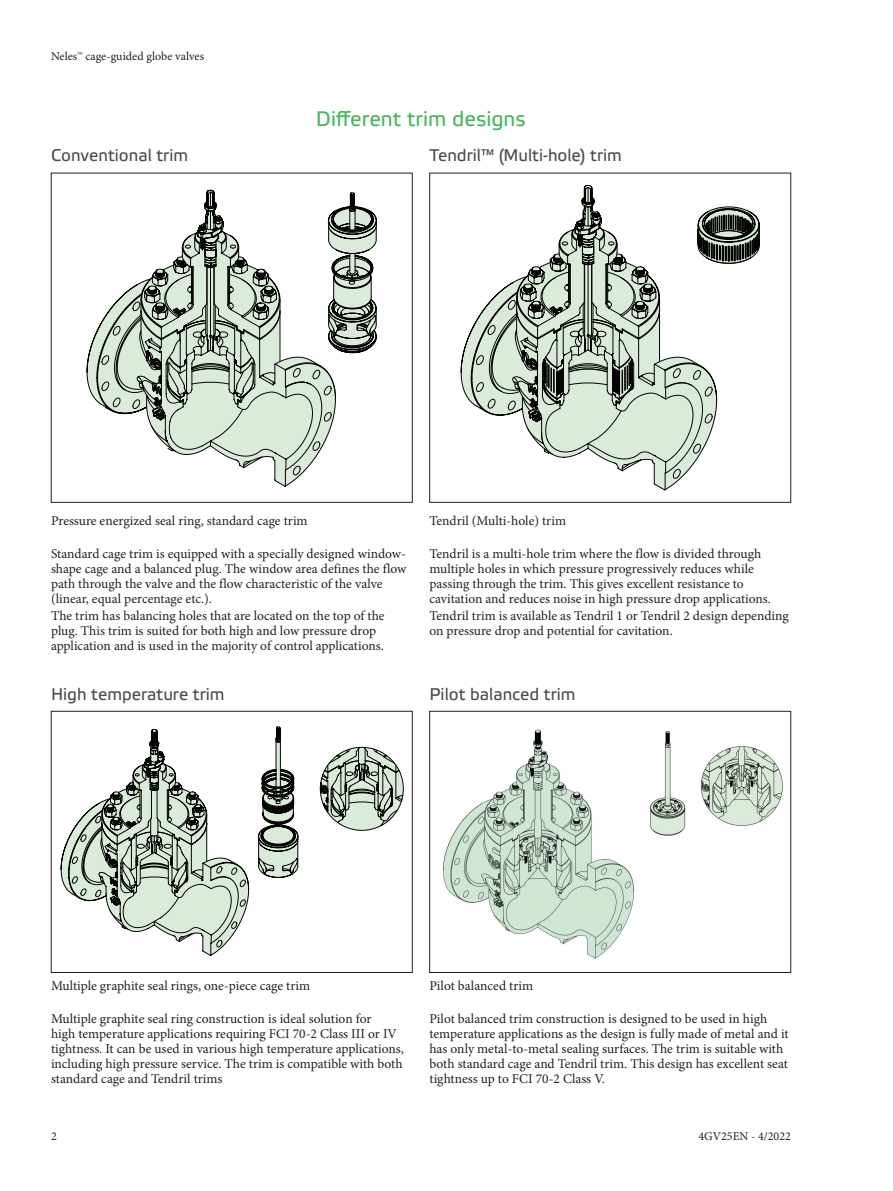
<style>
.page{position:relative;width:893px;height:1191px;background:#fff}
.page>*{position:absolute;margin:0;border:0;box-sizing:border-box;transform-origin:0 0}
.t1{font:21px "Etelka Text Pro";color:#48b85c}
.t2{font:16.8px "Etelka Text Pro";color:#4b4c4d}
.t3{font:13.5px/15px "Minion Pro";color:#231f20}
.t4{font:12px "Minion Pro";color:#231f20}
</style>
<div class="page">
<svg style="left:87px;top:190px;width:290px;height:296px"></svg>
<svg style="left:461px;top:185px;width:298px;height:305px"></svg>
<div style="left:429px;top:173px;width:362px;height:329px;border:1px solid #231f20"></div>
<svg style="left:61px;top:726px;width:342px;height:229px"></svg>
<img style="left:443px;top:729px;width:340px;height:230px">
<div style="left:429px;top:711px;width:362px;height:261px;border:1px solid #231f20"></div>
<p class="t4" style="left:51px;top:48px;width:155px">Neles™ cage-guided globe valves</p>
<p class="t2" style="left:51px;top:146px;width:139px">Conventional trim</p>
<h1 class="t1" style="left:316px;top:107px;width:212px">Different trim designs</h1>
<p class="t2" style="left:429px;top:146px;width:194px">Tendril™ (Multi-hole) trim</p>
<p class="t3" style="left:51px;top:513px;width:258px">Pressure energized seal ring, standard cage trim</p>
<p class="t3" style="left:51px;top:546px;width:357px">Standard cage trim is equipped with a specially designed window&shy;shape cage and a balanced plug. The window area defines the flow path through the valve and the flow characteristic of the valve (linear, equal percentage etc.).</p>
<p class="t3" style="left:51px;top:608px;width:335px">The trim has balancing holes that are located on the top of the plug. This trim is suited for both high and low pressure drop application and is used in the majority of control applications.</p>
<p class="t2" style="left:51px;top:685px;width:175px">High temperature trim</p>
<p class="t3" style="left:429px;top:513px;width:138px">Tendril (Multi-hole) trim</p>
<p class="t3" style="left:429px;top:546px;width:343px">Tendril is a multi-hole trim where the flow is divided through multiple holes in which pressure progressively reduces while passing through the trim. This gives excellent resistance to cavitation and reduces noise in high pressure drop applications.</p>
<p class="t3" style="left:429px;top:608px;width:361px">Tendril trim is available as Tendril 1 or Tendril 2 design depending on pressure drop and potential for cavitation.</p>
<p class="t2" style="left:429px;top:685px;width:148px">Pilot balanced trim</p>
<p class="t3" style="left:51px;top:978px;width:261px">Multiple graphite seal rings, one-piece cage trim</p>
<p class="t3" style="left:51px;top:1011px;width:354px">Multiple graphite seal ring construction is ideal solution for<br>high temperature applications requiring FCI 70-2 Class III or IV tightness. It can be used in various high temperature applications, including high pressure service. The trim is compatible with both standard cage and Tendril trims</p>
<p class="t3" style="left:429px;top:978px;width:105px">Pilot balanced trim</p>
<p class="t3" style="left:429px;top:1011px;width:361px">Pilot balanced trim construction is designed to be used in high temperature applications as the design is fully made of metal and it has only metal-to-metal sealing surfaces. The trim is suitable with both standard cage and Tendril trim. This design has excellent seat tightness up to FCI 70-2 Class V.</p>
<p class="t4" style="left:51px;top:1128px;width:7px">2</p>
<p class="t4" style="left:698px;top:1128px;width:94px">4GV25EN - 4/2022</p>
</div>
